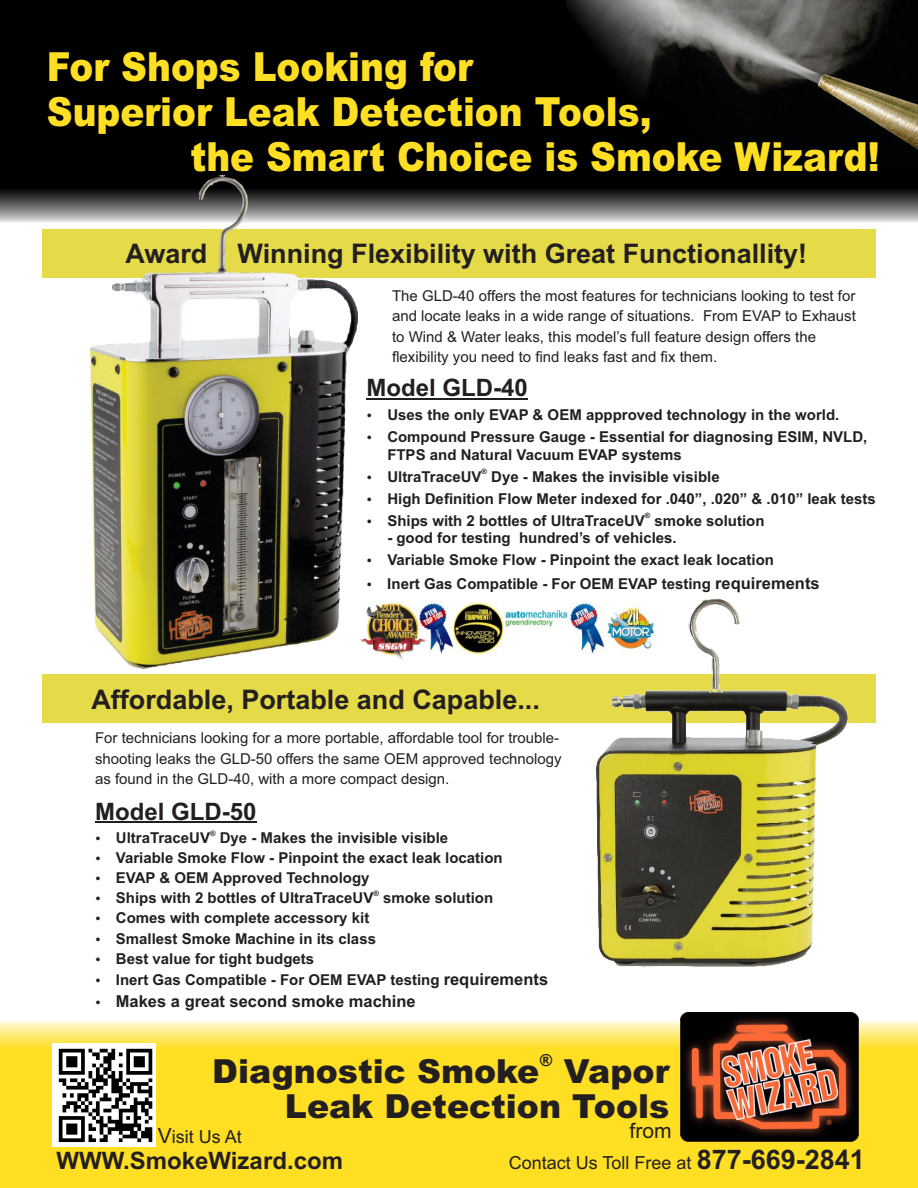
<style>
.page{position:relative;width:918px;height:1188px;background:#fff}
.page>*{position:absolute;margin:0;border:0;box-sizing:border-box;transform-origin:0 0}
.t1{font:900 40.2px "Arial";color:#ffdf24;scale:.89 1}
.t2{font:900 33.15px/35.1px "Arial";color:#231f20;text-align:right}
.t3{font:700 27px "Arial";color:#231f20}
.t4{font:700 24px "Arial";color:#231f20}
.t5{font:21px "Arial";color:#231f20}
.t6{font:18px "Arial";color:#231f20}
.t7{font:700 16.5px "Arial";color:#231f20}
.t8{font:900 16.5px "Arial";color:#231f20}
.t9{font:700 15px/17.5px "Arial";color:#231f20}
.t10{font:15px/20.5px "Arial";color:#231f20}
.t11{font:700 7.5px "Arial";color:#231f20}
.s1{font-size:16.5px}
.s2{font-size:21px}
.s3{font-weight:700;font-size:27px}
</style>
<div class="page">
<svg style="left:0;top:0;width:918px;height:223px;background:#121212"></svg>
<img style="left:558px;top:0;width:360px;height:166px">
<svg style="left:0;top:1020px;width:918px;height:168px;background:#fee134"></svg>
<div style="left:42px;top:674px;width:834px;height:48px;background:#e5da48"></div>
<div style="left:42px;top:230px;width:834px;height:48px;background:#e5da48"></div>
<img style="left:573px;top:598px;width:287px;height:369px">
<img style="left:91px;top:175px;width:266px;height:494px">
<hr style="left:367px;top:398px;width:161px;height:1px;background:#231f20">
<hr style="left:95px;top:822px;width:161px;height:1px;background:#231f20">
<img style="left:680px;top:1013px;width:179px;height:128px">
<img style="left:53px;top:1044px;width:102px;height:103px">
<img style="left:360px;top:602px;width:297px;height:61px">
<h1 class="t1" style="left:47px;top:52px;width:480px">For Shops Looking for</h1>
<h1 class="t1" style="left:47px;top:97px;width:681px">Superior Leak Detection Tools,</h1>
<h1 class="t1" style="left:190px;top:142px;width:776px">the Smart Choice is Smoke Wizard!</h1>
<h3 class="t3" style="left:125px;top:243px;width:683px">Award Winning Flexibility with Great Functionallity!</h3>
<p class="t10" style="left:392px;top:286px;width:465px">The GLD-40 offers the most features for technicians looking to test for and locate leaks in a wide range of situations. From EVAP to Exhaust to Wind &amp; Water leaks, this model’s full feature design offers the flexibility you need to find leaks fast and fix them.</p>
<h3 class="t4" style="left:367px;top:378px;width:163px">Model GLD-40</h3>
<p class="t9" style="left:367px;top:408px;width:474px">• Uses the only EVAP &amp; OEM appproved technology in the world.</p>
<p class="t9" style="left:387px;top:430px;width:482px;text-indent:-21px">• Compound Pressure Gauge - Essential for diagnosing ESIM, NVLD,<br>FTPS and Natural Vacuum EVAP systems</p>
<p class="t11" style="left:482px;top:469px;width:7px">®</p>
<p class="t9" style="left:367px;top:469px;width:355px">• UltraTraceUV Dye - Makes the invisible visible</p>
<p class="t9" style="left:367px;top:491px;width:511px">• High Definition Flow Meter indexed for .040”, .020” &amp; .010” leak tests</p>
<p class="t11" style="left:645px;top:513px;width:7px">®</p>
<p class="t9" style="left:367px;top:513px;width:400px">• Ships with 2 bottles of UltraTraceUV smoke solution</p>
<p class="t9" style="left:387px;top:531px;width:291px">- good for testing hundred’s of vehicles.</p>
<p class="t9" style="left:367px;top:553px;width:409px">• Variable Smoke Flow - Pinpoint the exact leak location</p>
<p class="t9" style="left:367px;top:577px;width:455px">• Inert Gas Compatible - For OEM EVAP testing <span class="s1">requirements</span></p>
<h3 class="t3" style="left:91px;top:689px;width:450px">Affordable, Portable and Capable...</h3>
<p class="t10" style="left:95px;top:729px;width:468px">For technicians looking for a more portable, affordable tool for trouble&shy;shooting leaks the GLD-50 offers the same OEM approved technology as found in the GLD-40, with a more compact design.</p>
<h3 class="t4" style="left:95px;top:802px;width:163px">Model GLD-50</h3>
<p class="t11" style="left:210px;top:830px;width:7px">®</p>
<p class="t9" style="left:95px;top:830px;width:355px">• UltraTraceUV Dye - Makes the invisible visible</p>
<p class="t9" style="left:95px;top:851px;width:409px">• Variable Smoke Flow - Pinpoint the exact leak location</p>
<p class="t9" style="left:95px;top:871px;width:276px">• EVAP &amp; OEM Approved Technology</p>
<p class="t11" style="left:373px;top:890px;width:7px">®</p>
<p class="t9" style="left:95px;top:891px;width:400px">• Ships with 2 bottles of UltraTraceUV smoke solution</p>
<p class="t9" style="left:95px;top:911px;width:276px">• Comes with complete accessory kit</p>
<p class="t9" style="left:95px;top:931px;width:282px">• Smallest Smoke Machine in its class</p>
<p class="t9" style="left:95px;top:951px;width:221px">• Best value for tight budgets</p>
<p class="t9" style="left:95px;top:973px;width:455px">• Inert Gas Compatible - For OEM EVAP testing <span class="s1">requirements</span></p>
<p class="t7" style="left:95px;top:995px;width:322px">• Makes a great second smoke machine</p>
<p class="t8" style="left:539px;top:1055px;width:15px">®</p>
<h2 class="t2" style="left:212px;top:1057px;width:459px">Diagnostic Smoke Vapor<br>Leak Detection Tools</h2>
<h3 class="t5" style="left:630px;top:1123px;width:43px">from</h3>
<p class="t6" style="left:158px;top:1129px;width:86px"><span class="s2">V</span>isit Us At</p>
<h3 class="t4" style="left:57px;top:1151px;width:288px">WWW.SmokeWizard.com</h3>
<p class="t6" style="left:509px;top:1156px;width:357px">Contact Us Toll Free at <span class="s3">877-669-2841</span></p>
</div>
